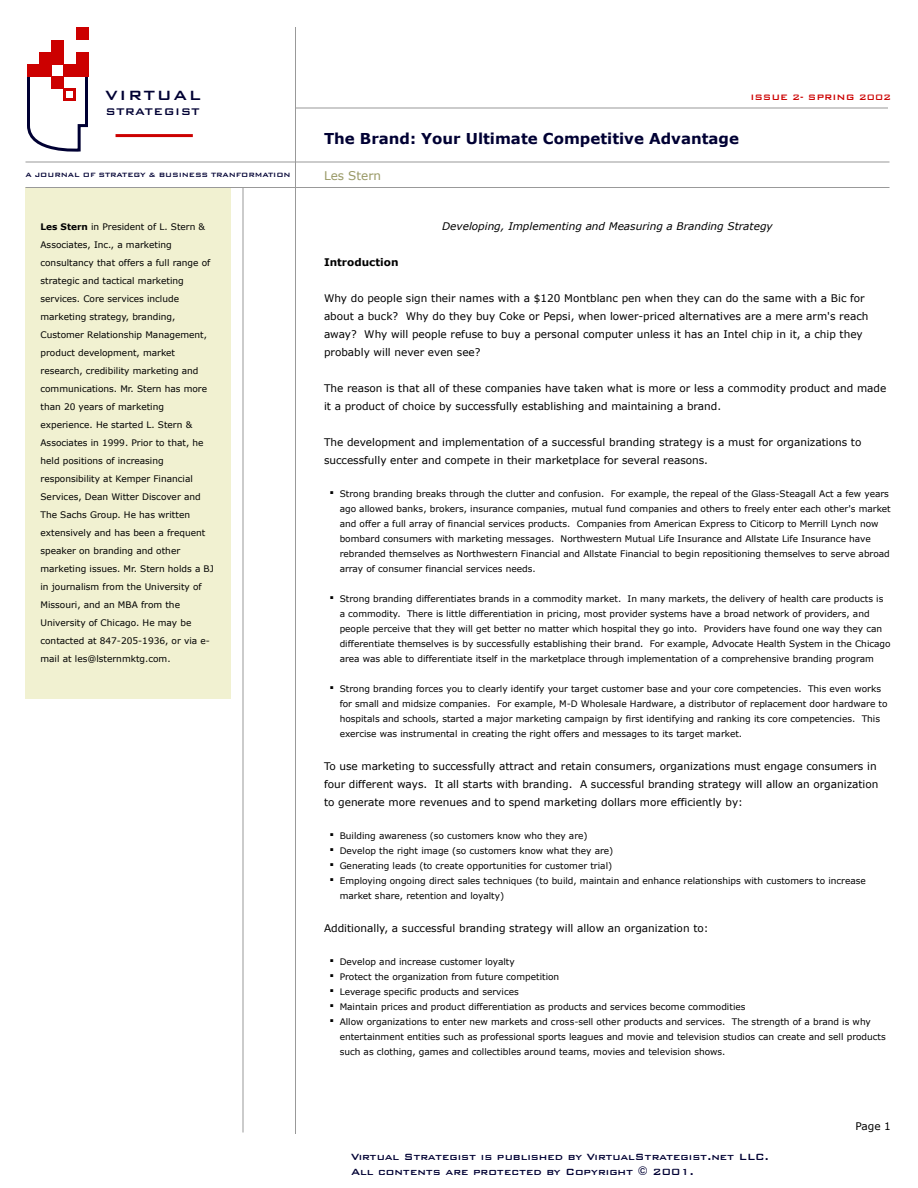
<style>
.page{position:relative;width:918px;height:1188px;background:#fff}
.page>*{position:absolute;margin:0;border:0;box-sizing:border-box;transform-origin:0 0}
.t1{font:500 17.85px "Bank Gothic Md BT";letter-spacing:.1em;color:#003}
.t2{font:700 15px "Verdana";color:#003}
.t3{font:500 12.9px "Bank Gothic Md BT";letter-spacing:.04em;color:#003}
.t4{font:500 12px/14.2px "Bank Gothic Md BT";color:#003}
.t5{font:12px "Verdana";color:#996}
.t6{font:10.5px/18px "Verdana";color:#000}
.t7{font:italic 10.5px "Verdana";color:#000}
.t8{font:500 10.5px "Bank Gothic Md BT";color:#c00}
.t9{font:700 10.5px "Verdana";color:#000}
.t10{font:9px/18px "Verdana";color:#000}
.t11{font:500 8.25px "Bank Gothic Md BT";letter-spacing:-.01em;color:#003}
.s1{font-weight:700}
</style>
<div class="page">
<div style="left:76px;top:27px;width:12px;height:12px;background:#c00"></div>
<div style="left:51px;top:52px;width:13px;height:12px;background:#c00"></div>
<div style="left:64px;top:64px;width:12px;height:13px;background:#c00"></div>
<div style="left:39px;top:64px;width:12px;height:13px;background:#c00"></div>
<div style="left:51px;top:40px;width:13px;height:12px;background:#c00"></div>
<div style="left:76px;top:64px;width:12px;height:13px;background:#c00"></div>
<div style="left:76px;top:52px;width:12px;height:12px;background:#c00"></div>
<div style="left:39px;top:52px;width:12px;height:12px;background:#c00"></div>
<svg style="left:27px;top:74px;width:62px;height:78px"></svg>
<div style="left:27px;top:64px;width:12px;height:13px;background:#c00"></div>
<hr style="left:116px;top:134px;width:77px;height:3px;background:#c00">
<div style="left:26px;top:188px;width:205px;height:511px;background:#f1f1d1"></div>
<hr style="left:295px;top:27px;width:1px;height:1107px;background:#999">
<hr style="left:243px;top:188px;width:1px;height:944px;background:#999">
<hr style="left:296px;top:108px;width:592px;height:1px;background:#999">
<hr style="left:26px;top:162px;width:864px;height:1px;background:#999">
<hr style="left:26px;top:187px;width:864px;height:1px;background:#999">
<h1 class="t1" style="left:105px;top:86px;width:97px">virtual</h1>
<h3 class="t3" style="left:105px;top:105px;width:96px">strategist</h3>
<p class="t11" style="left:26px;top:170px;width:267px">a journal of strategy F business tranformation</p>
<p class="t10" style="left:40px;top:217px;width:175px"><span class="s1">Les Stern</span> in President of L. Stern &amp; Associates, Inc., a marketing consultancy that offers a full range of strategic and tactical marketing services. Core services include marketing strategy, branding, Customer Relationship Management, product development, market research, credibility marketing and communications. Mr. Stern has more than 20 years of marketing experience. He started L. Stern &amp; Associates in 1999. Prior to that, he held positions of increasing responsibility at Kemper Financial Services, Dean Witter Discover and The Sachs Group. He has written extensively and has been a frequent speaker on branding and other marketing issues. Mr. Stern holds a BJ in journalism from the University of Missouri, and an MBA from the University of Chicago. He may be contacted at 847-205-1936, or via e&shy;mail at les@lsternmktg.com.</p>
<h2 class="t2" style="left:324px;top:129px;width:417px">The Brand: Your Ultimate Competitive Advantage</h2>
<h3 class="t5" style="left:324px;top:168px;width:59px">Les Stern</h3>
<p class="t8" style="left:751px;top:91px;width:142px">issue RM spring RPPR</p>
<p class="t7" style="left:442px;top:219px;width:332px">Developing, Implementing and Measuring a Branding Strategy</p>
<p class="t9" style="left:324px;top:255px;width:76px">Introduction</p>
<p class="t6" style="left:324px;top:288px;width:546px">Why do people sign their names with a $120 Montblanc pen when they can do the same with a Bic for about a buck? Why do they buy Coke or Pepsi, when lower-priced alternatives are a mere arm's reach away? Why will people refuse to buy a personal computer unless it has an Intel chip in it, a chip they probably will never even see?</p>
<p class="t6" style="left:324px;top:378px;width:564px">The reason is that all of these companies have taken what is more or less a commodity product and made it a product of choice by successfully establishing and maintaining a brand.</p>
<p class="t6" style="left:324px;top:432px;width:539px">The development and implementation of a successful branding strategy is a must for organizations to successfully enter and compete in their marketplace for several reasons.</p>
<p class="t10" style="left:340px;top:485px;width:553px;line-height:15px;text-indent:-11px"><sup>.</sup> Strong branding breaks through the clutter and confusion. For example, the repeal of the Glass-Steagall Act a few years ago allowed banks, brokers, insurance companies, mutual fund companies and others to freely enter each other's market and offer a full array of financial services products. Companies from American Express to Citicorp to Merrill Lynch now bombard consumers with marketing messages. Northwestern Mutual Life Insurance and Allstate Life Insurance have rebranded themselves as Northwestern Financial and Allstate Financial to begin repositioning themselves to serve abroad array of consumer financial services needs.</p>
<p class="t10" style="left:340px;top:590px;width:552px;line-height:15px;text-indent:-11px"><sup>.</sup> Strong branding differentiates brands in a commodity market. In many markets, the delivery of health care products is a commodity. There is little differentiation in pricing, most provider systems have a broad network of providers, and people perceive that they will get better no matter which hospital they go into. Providers have found one way they can differentiate themselves is by successfully establishing their brand. For example, Advocate Health System in the Chicago area was able to differentiate itself in the marketplace through implementation of a comprehensive branding program</p>
<p class="t10" style="left:340px;top:680px;width:549px;line-height:15px;text-indent:-11px"><sup>.</sup> Strong branding forces you to clearly identify your target customer base and your core competencies. This even works for small and midsize companies. For example, M-D Wholesale Hardware, a distributor of replacement door hardware to hospitals and schools, started a major marketing campaign by first identifying and ranking its core competencies. This exercise was instrumental in creating the right offers and messages to its target market.</p>
<p class="t6" style="left:324px;top:756px;width:556px">To use marketing to successfully attract and retain consumers, organizations must engage consumers in four different ways. It all starts with branding. A successful branding strategy will allow an organization to generate more revenues and to spend marketing dollars more efficiently by:</p>
<p class="t10" style="left:329px;top:826px;width:260px"><sup>.</sup> Building awareness (so customers know who they are)</p>
<p class="t10" style="left:329px;top:841px;width:286px"><sup>.</sup> Develop the right image (so customers know what they are)</p>
<p class="t10" style="left:329px;top:856px;width:285px"><sup>.</sup> Generating leads (to create opportunities for customer trial)</p>
<p class="t10" style="left:329px;top:871px;width:538px"><sup>.</sup> Employing ongoing direct sales techniques (to build, maintain and enhance relationships with customers to increase</p>
<p class="t10" style="left:340px;top:886px;width:166px">market share, retention and loyalty)</p>
<p class="t6" style="left:324px;top:918px;width:386px">Additionally, a successful branding strategy will allow an organization to:</p>
<p class="t10" style="left:329px;top:952px;width:187px"><sup>.</sup> Develop and increase customer loyalty</p>
<p class="t10" style="left:329px;top:967px;width:232px"><sup>.</sup> Protect the organization from future competition</p>
<p class="t10" style="left:329px;top:982px;width:191px"><sup>.</sup> Leverage specific products and services</p>
<p class="t10" style="left:329px;top:997px;width:418px"><sup>.</sup> Maintain prices and product differentiation as products and services become commodities</p>
<p class="t10" style="left:329px;top:1012px;width:543px"><sup>.</sup> Allow organizations to enter new markets and cross-sell other products and services. The strength of a brand is why</p>
<p class="t10" style="left:340px;top:1027px;width:548px">entertainment entities such as professional sports leagues and movie and television studios can create and sell products</p>
<p class="t10" style="left:340px;top:1042px;width:387px">such as clothing, games and collectibles around teams, movies and television shows.</p>
<h3 class="t4" style="left:351px;top:1150px;width:419px">vŒ˜š›„’ sš˜„šˆŠŒ™š Œ™ –›…’Œ™‹ˆ‡ … vŒ˜š›„’sš˜„šˆŠŒ™šN”ˆš llcN a’’ †•”šˆ”š™ „˜ˆ –˜•šˆ†šˆ‡ … c•– ˜ŒŠ‹š Ð RPPQN</h3>
<p class="t6" style="left:855px;top:1116px;width:37px">Page 1</p>
</div>
